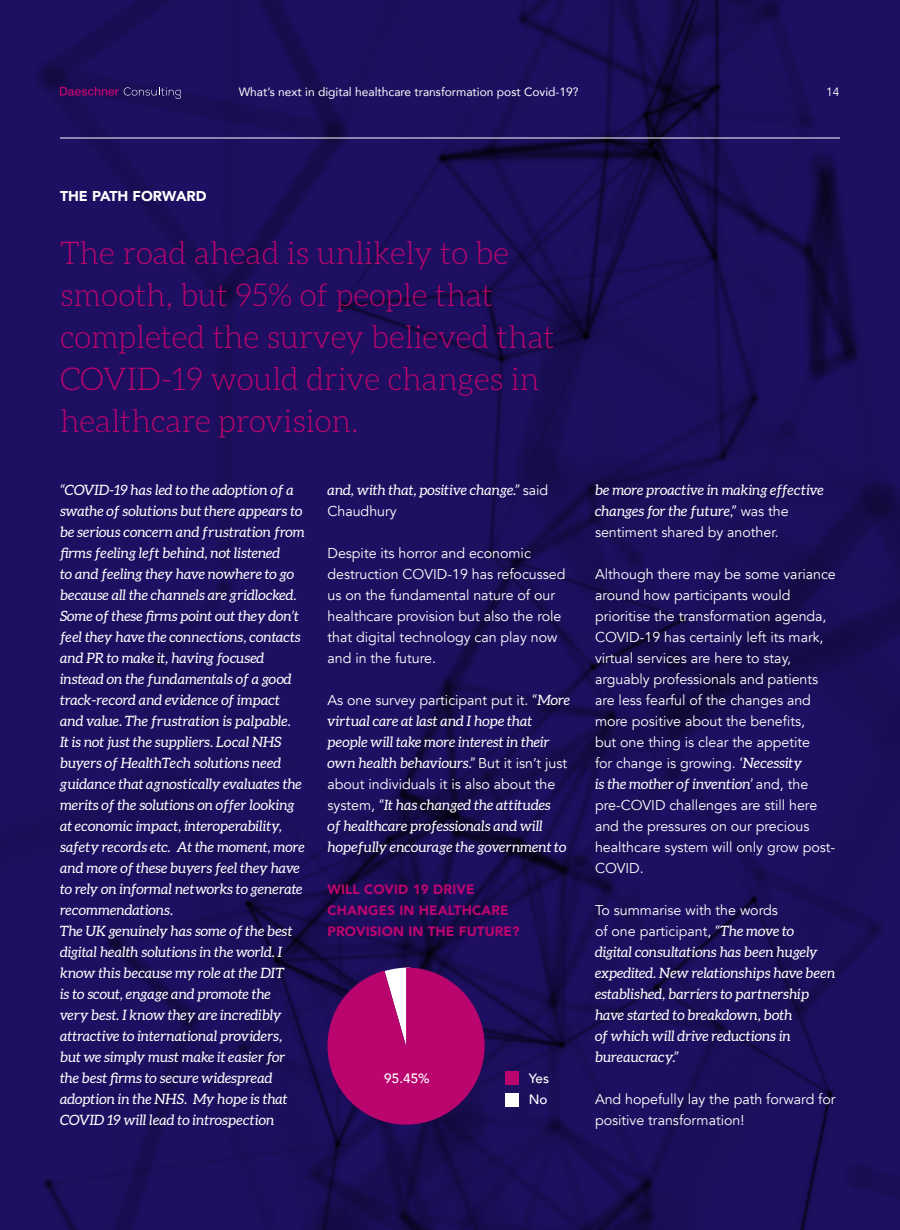
<style>
.page{position:relative;width:900px;height:1230px;background:#fff}
.page>*{position:absolute;margin:0;border:0;box-sizing:border-box;transform-origin:0 0}
.t1{font:300 31.5px/42px "Aleo";color:#ba056e}
.t2{font:italic 14.25px/21px "Aleo";color:#fff}
.t3{font:14.25px/21px "Avenir";color:#fff}
.t4{font:900 14.25px "Avenir";color:#fff}
.t5{font:900 13.5px/21px "Avenir";letter-spacing:.005em;color:#ba056e}
.t6{font:500 13.5px/21px "Avenir";letter-spacing:.005em;color:#fff}
.t7{font:12px "Avenir";color:#fff}
.t8{font:12px "Avenir";color:#fff}
.s1{font-family:"Avenir";font-style:normal}
.s2{font-family:"Aleo";font-style:italic}
</style>
<div class="page">
<img style="left:0;top:0;width:900px;height:1230px">
<hr style="left:60px;top:138px;width:780px;height:1px;background:#fff">
<svg style="left:60px;top:87px;width:121px;height:12px"></svg>
<svg style="left:327px;top:967px;width:158px;height:158px;background:#980f6c"></svg>
<div style="left:506px;top:1093px;width:13px;height:13px;background:#fff"></div>
<div style="left:506px;top:1072px;width:13px;height:13px;background:#ba056e"></div>
<p class="t7" style="left:239px;top:82px;width:342px">What’s next in digital healthcare transformation post Covid-19?</p>
<p class="t8" style="left:826px;top:85px;width:15px">14</p>
<p class="t4" style="left:60px;top:184px;width:148px">THE PATH FORWARD</p>
<h1 class="t1" style="left:60px;top:232px;width:496px">The road ahead is unlikely to be smooth, but 95% of people that completed the survey believed that<br>COVID-19 would drive changes in healthcare provision.</h1>
<p class="t2" style="left:60px;top:479px;width:246px">“COVID-19 has led to the adoption of a swathe of solutions but there appears to be serious concern and frustration from firms feeling left behind, not listened<br>to and feeling they have nowhere to go because all the channels are gridlocked.<br>Some of these firms point out they don’t feel they have the connections, contacts and PR to make it, having focused instead on the fundamentals of a good track-record and evidence of impact and value. The frustration is palpable.<br>It is not just the suppliers. Local NHS buyers of HealthTech solutions need guidance that agnostically evaluates the merits of the solutions on offer looking at economic impact, interoperability, safety records etc. At the moment, more and more of these buyers feel they have to rely on informal networks to generate recommendations.<br>The UK genuinely has some of the best digital health solutions in the world. I know this because my role at the DIT<br>is to scout, engage and promote the<br>very best. I know they are incredibly attractive to international providers, but we simply must make it easier for the best firms to secure widespread adoption in the NHS. My hope is that COVID 19 will lead to introspection</p>
<p class="t2" style="left:328px;top:479px;width:222px">and, with that, positive change.” <span class="s1">said</span></p>
<p class="t3" style="left:328px;top:501px;width:71px">Chaudhury</p>
<p class="t3" style="left:328px;top:543px;width:239px">Despite its horror and economic destruction COVID-19 has refocussed us on the fundamental nature of our healthcare provision but also the role that digital technology can play now and in the future.</p>
<p class="t3" style="left:328px;top:690px;width:244px">As one survey participant put it. <span class="s2">“More</span></p>
<p class="t2" style="left:328px;top:710px;width:241px">virtual care at last and I hope that people will take more interest in their own health behaviours.” <span class="s1">But it isn’t just</span></p>
<p class="t3" style="left:328px;top:774px;width:229px">about individuals it is also about the</p>
<p class="t2" style="left:328px;top:794px;width:240px"><span class="s1">system,</span> “It has changed the attitudes of healthcare professionals and will hopefully encourage the government to</p>
<p class="t5" style="left:327px;top:878px;width:194px">WILL COVID 19 DRIVE<br>CHANGES IN HEALTHCARE<br>PROVISION IN THE FUTURE?</p>
<p class="t6" style="left:384px;top:1067px;width:47px">95.45%</p>
<p class="t6" style="left:529px;top:1067px;width:22px">Yes<br>No</p>
<p class="t2" style="left:595px;top:479px;width:230px">be more proactive in making effective changes for the future,” <span class="s1">was the</span></p>
<p class="t3" style="left:595px;top:522px;width:185px">sentiment shared by another.</p>
<p class="t3" style="left:595px;top:564px;width:242px">Although there may be some variance around how participants would prioritise the transformation agenda, COVID-19 has certainly left its mark, virtual services are here to stay, arguably professionals and patients are less fearful of the changes and more positive about the benefits,<br>but one thing is clear the appetite<br>for change is growing. <span class="s2">‘Necessity</span></p>
<p class="t2" style="left:595px;top:773px;width:215px">is the mother of invention’ <span class="s1">and, the</span></p>
<p class="t3" style="left:595px;top:795px;width:242px">pre-COVID challenges are still here and the pressures on our precious healthcare system will only grow post-<br>COVID.</p>
<p class="t3" style="left:595px;top:900px;width:201px">To summarise with the words<br>of one participant, <span class="s2">“The move to</span></p>
<p class="t2" style="left:595px;top:942px;width:242px">digital consultations has been hugely expedited. New relationships have been established, barriers to partnership have started to breakdown, both<br>of which will drive reductions in bureaucracy.”</p>
<p class="t3" style="left:595px;top:1089px;width:242px">And hopefully lay the path forward for positive transformation!</p>
</div>
